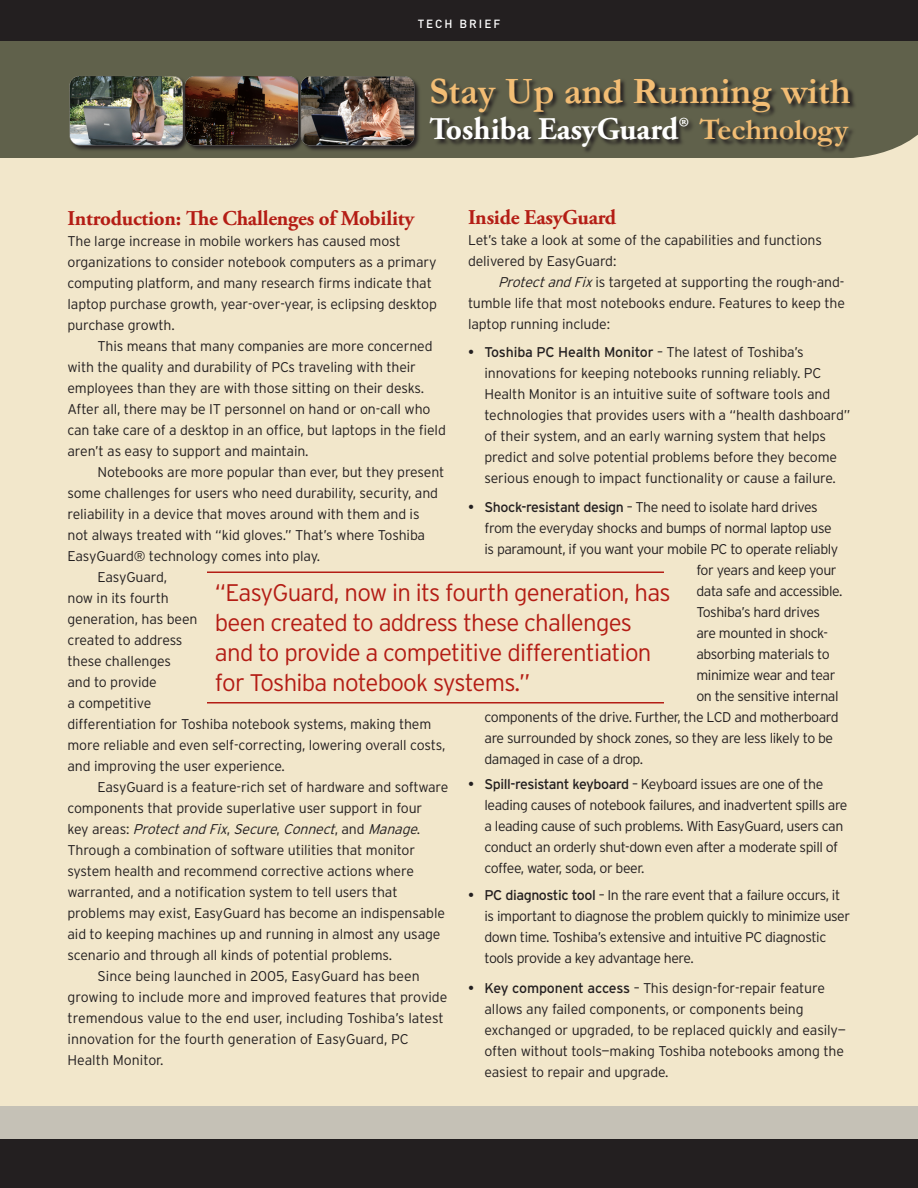
<style>
.page{position:relative;width:918px;height:1188px;background:#fff}
.page>*{position:absolute;margin:0;border:0;box-sizing:border-box;transform-origin:0 0}
.t1{font:700 37.5px "Garamond";color:#f3bd74}
.t2{font:700 31.5px "Adobe Garamond Pro";color:#fff}
.t3{font:300 24px/30px "Interstate";letter-spacing:-.03em;color:#b41d15}
.t4{font:700 21px "Adobe Garamond Pro";letter-spacing:-.01em;color:#b41d15}
.t5{font:300 14.1px/21px "Interstate";letter-spacing:-.01em;color:#231f20}
.t6{font:300 14.1px/21px "Interstate";letter-spacing:-.03em;color:#231f20}
.t7{font:italic 300 14.1px "Interstate";color:#231f20}
.t8{font:14.1px "Interstate";color:#231f20}
.t9{font:500 11.7px "DIN";letter-spacing:.17em;color:#fff}
.s1{font-family:"Garamond";font-size:30px;color:#f3bd74}
.s2{font-style:italic}
.s3{font-weight:400}
.s4{font-style:normal}
</style>
<div class="page">
<div style="left:0;top:68px;width:918px;height:1088px;background:#f2e7cb"></div>
<div style="left:0;top:41px;width:918px;height:117px;background:#60614b"></div>
<div style="left:0;top:0;width:918px;height:41px;background:#231f20"></div>
<svg style="left:429px;top:77px;width:428px;height:77px;background:#545442"></svg>
<svg style="left:69px;top:75px;width:352px;height:78px;background:#4f4f3f"></svg>
<img style="left:69px;top:76px;width:346px;height:71px">
<hr style="left:207px;top:572px;width:457px;height:1px;background:#b41d15">
<hr style="left:207px;top:702px;width:457px;height:2px;background:#b41d15">
<div style="left:0;top:1106px;width:918px;height:73px;background:#c5c1b6"></div>
<div style="left:0;top:1139px;width:918px;height:49px;background:#231f20"></div>
<p class="t9" style="left:418px;top:16px;width:84px">TECh brie f</p>
<h1 class="t1" style="left:429px;top:69px;width:423px">Stay Up and Running with</h1>
<h2 class="t2" style="left:429px;top:111px;width:421px">Toshiba EasyGuard® <span class="s1">Technology</span></h2>
<h3 class="t4" style="left:468px;top:205px;width:150px">Inside EasyGuard</h3>
<p class="t5" style="left:468px;top:229px;width:356px">Let’s take a look at some of the capabilities and functions delivered by EasyGuard:</p>
<p class="t5" style="left:468px;top:271px;width:379px;text-align:justify;text-indent:30px"><span class="s2">ProtectandFix</span>is targeted at supporting the rough-and&shy;tumble life that most notebooks endure. Features to keep the laptop running include:</p>
<p class="t5" style="left:484px;top:342px;width:368px"><span class="s3">Toshiba PC Health Monitor</span> – The latest of Toshiba’s innovations for keeping notebooks running reliably. PC Health Monitor is an intuitive suite of software tools and technologies that provides users with a “health dashboard” of their system, and an early warning system that helps predict and solve potential problems before they become serious enough to impact functionality or cause a failure.</p>
<p class="t6" style="left:484px;top:496px;width:335px"><span class="s3">Shock-resistant design</span> – The need to isolate hard drives</p>
<p class="t6" style="left:484px;top:517px;width:349px">from the everyday shocks and bumps of normal laptop use</p>
<p class="t6" style="left:484px;top:538px;width:355px">is paramount, if you want your mobile PC to operate reliably</p>
<p class="t6" style="left:696px;top:559px;width:142px">for years and keep your</p>
<p class="t6" style="left:696px;top:580px;width:148px">data safe and accessible.</p>
<p class="t6" style="left:696px;top:601px;width:125px">Toshiba’s hard drives</p>
<p class="t6" style="left:696px;top:622px;width:133px">are mounted in shock-</p>
<p class="t6" style="left:696px;top:643px;width:135px">absorbing materials to</p>
<p class="t6" style="left:696px;top:664px;width:141px">minimize wear and tear</p>
<p class="t6" style="left:696px;top:685px;width:144px">on the sensitive internal</p>
<p class="t6" style="left:484px;top:706px;width:356px">components of the drive. Further, the LCD and motherboard</p>
<p class="t6" style="left:484px;top:727px;width:350px">are surrounded by shock zones, so they are less likely to be</p>
<p class="t6" style="left:484px;top:748px;width:160px">damaged in case of a drop.</p>
<p class="t6" style="left:484px;top:774px;width:365px"><span class="s3">Spill-resistant keyboard</span> – Keyboard issues are one of the leading causes of notebook failures, and inadvertent spills are a leading cause of such problems. With EasyGuard, users can conduct an orderly shut-down even after a moderate spill of coffee, water, soda, or beer.</p>
<p class="t6" style="left:484px;top:885px;width:367px"><span class="s3">PC diagnostic tool</span> – In the rare event that a failure occurs, it is important to diagnose the problem quickly to minimize user down time. Toshiba’s extensive and intuitive PC diagnostic tools provide a key advantage here.</p>
<p class="t5" style="left:484px;top:978px;width:363px"><span class="s3">Key component access</span> – This design-for-repair feature allows any failed components, or components being exchanged or upgraded, to be replaced quickly and easily— often without tools—making Toshiba notebooks among the easiest to repair and upgrade.</p>
<h3 class="t4" style="left:68px;top:207px;width:348px">Introduction: The Challenges of Mobility</h3>
<p class="t5" style="left:68px;top:231px;width:371px">The large increase in mobile workers has caused most organizations to consider notebook computers as a primary computing platform, and many research firms indicate that laptop purchase growth, year-over-year, is eclipsing desktop purchase growth.</p>
<p class="t5" style="left:68px;top:336px;width:380px;text-indent:30px">This means that many companies are more concerned with the quality and durability of PCs traveling with their employees than they are with those sitting on their desks.<br>After all, there may be IT personnel on hand or on-call who can take care of a desktop in an office, but laptops in the field aren’t as easy to support and maintain.</p>
<p class="t5" style="left:98px;top:462px;width:348px">Notebooks are more popular than ever, but they present</p>
<p class="t5" style="left:68px;top:483px;width:372px">some challenges for users who need durability, security, and</p>
<p class="t5" style="left:68px;top:504px;width:354px">reliability in a device that moves around with them and is</p>
<p class="t5" style="left:68px;top:525px;width:359px">not always treated with “kid gloves.” That’s where Toshiba</p>
<p class="t5" style="left:68px;top:546px;width:254px">EasyGuard® technology comes into play.</p>
<p class="t5" style="left:98px;top:567px;width:71px">EasyGuard,</p>
<p class="t5" style="left:68px;top:588px;width:103px">now in its fourth</p>
<p class="t5" style="left:68px;top:609px;width:132px">generation, has been</p>
<p class="t5" style="left:68px;top:630px;width:117px">created to address</p>
<p class="t5" style="left:68px;top:651px;width:105px">these challenges</p>
<p class="t5" style="left:68px;top:672px;width:91px">and to provide</p>
<p class="t5" style="left:68px;top:693px;width:85px">a competitive</p>
<p class="t5" style="left:68px;top:714px;width:365px">differentiation for Toshiba notebook systems, making them</p>
<p class="t5" style="left:68px;top:735px;width:380px">more reliable and even self-correcting, lowering overall costs,</p>
<p class="t5" style="left:68px;top:756px;width:219px">and improving the user experience.</p>
<p class="t5" style="left:98px;top:777px;width:352px">EasyGuard is a feature-rich set of hardware and software</p>
<p class="t5" style="left:68px;top:798px;width:356px">components that provide superlative user support in four</p>
<p class="t7" style="left:68px;top:822px;width:355px"><span class="s4">k e y a r e a s :</span> ProtectandFix<span class="s4">,</span> Secure<span class="s4">,</span> Connect<span class="s4">, a n d</span> Manage<span class="s4">.</span></p>
<p class="t5" style="left:68px;top:840px;width:349px">Through a combination of software utilities that monitor</p>
<p class="t5" style="left:68px;top:861px;width:348px">system health and recommend corrective actions where</p>
<p class="t5" style="left:68px;top:882px;width:332px">warranted, and a notification system to tell users that</p>
<p class="t5" style="left:68px;top:903px;width:379px">problems may exist, EasyGuard has become an indispensable</p>
<p class="t5" style="left:68px;top:924px;width:375px">aid to keeping machines up and running in almost any usage</p>
<p class="t5" style="left:68px;top:945px;width:326px">scenario and through all kinds of potential problems.</p>
<p class="t5" style="left:98px;top:966px;width:324px">Since being launched in 2005, EasyGuard has been</p>
<p class="t5" style="left:68px;top:987px;width:381px">growing to include more and improved features that provide</p>
<p class="t5" style="left:68px;top:1008px;width:378px">tremendous value to the end user, including Toshiba’s latest</p>
<p class="t5" style="left:68px;top:1029px;width:343px">innovation for the fourth generation of EasyGuard, PC</p>
<p class="t5" style="left:68px;top:1050px;width:98px">Health Monitor.</p>
<p class="t8" style="left:468px;top:344px;width:8px">•</p>
<p class="t8" style="left:468px;top:499px;width:8px">•</p>
<h3 class="t3" style="left:215px;top:578px;width:457px">“EasyGuard, now in its fourth generation, has been created to address these challenges and to provide a competitive differentiation for Toshiba notebook systems.”</h3>
<p class="t8" style="left:468px;top:776px;width:8px">•</p>
<p class="t8" style="left:468px;top:887px;width:8px">•</p>
<p class="t8" style="left:468px;top:980px;width:8px">•</p>
</div>
